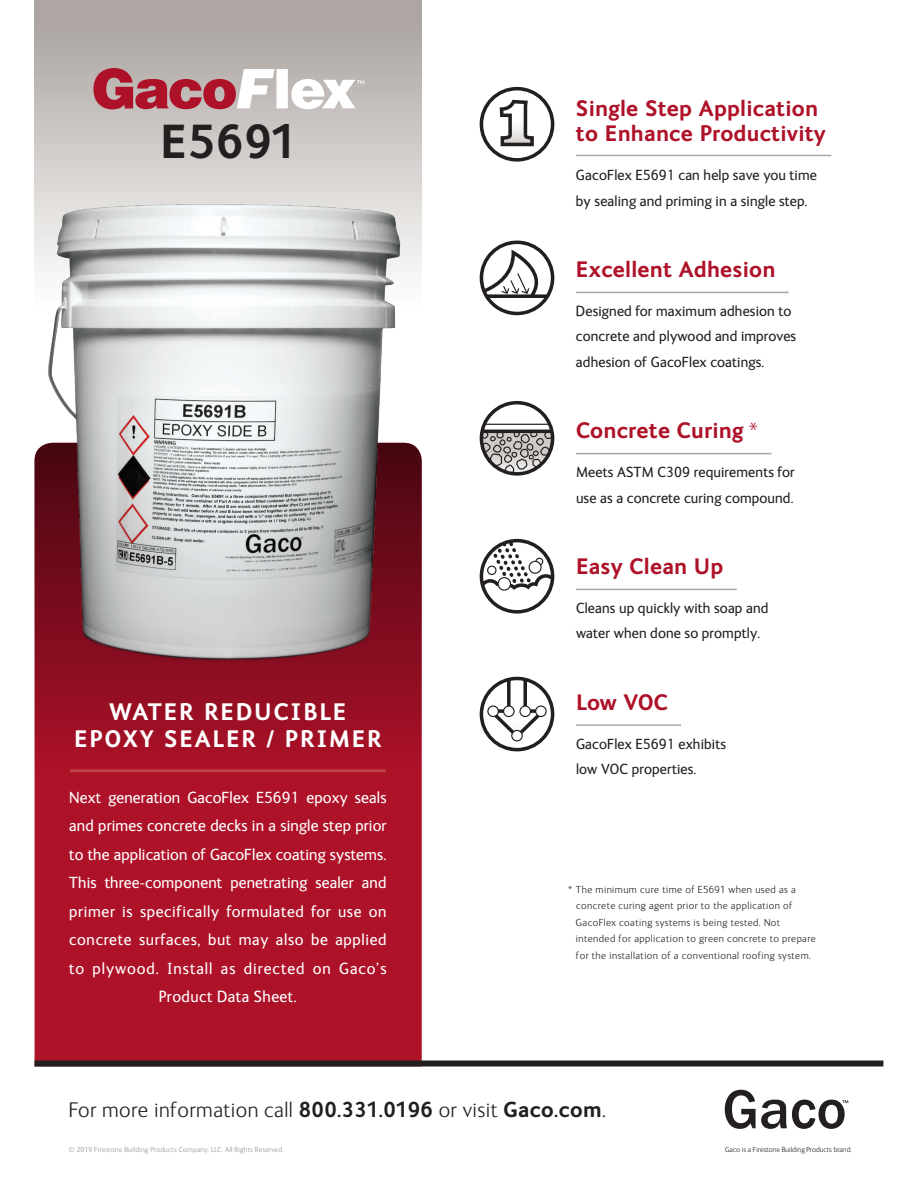
<style>
.page{position:relative;width:918px;height:1188px;background:#fff}
.page>*{position:absolute;margin:0;border:0;box-sizing:border-box;transform-origin:0 0}
.t1{font:700 48px "FS Ingrid";letter-spacing:.02em;color:#231f20}
.t2{font:700 24px/27px "FS Ingrid";letter-spacing:.08em;color:#fff;text-align:center}
.t3{font:700 22.5px/25.5px "FS Ingrid";letter-spacing:.01em;color:#ae1229}
.t4{font:300 21.75px "FS Ingrid";letter-spacing:.02em;color:#231f20}
.t5{font:16.5px/28.5px "FS Ingrid";letter-spacing:.01em;color:#fff;text-align:center}
.t6{font:15px/25.5px "FS Ingrid";letter-spacing:.01em;color:#231f20}
.t7{font:300 10.5px/16.5px "FS Ingrid";letter-spacing:.04em;color:#231f20}
.t8{font:300 7.5px "FS Ingrid";letter-spacing:.02em;color:#939598}
.t9{font:300 7.5px "FS Ingrid";color:#231f20}
.s1{font-weight:300}
.s2{font-weight:700}
</style>
<div class="page">
<svg style="left:35px;top:0;width:387px;height:181px;background:#c0bbb8"></svg>
<svg style="left:35px;top:687px;width:387px;height:373px;background:#aa1128"></svg>
<hr style="left:576px;top:155px;width:255px;height:1px;background:#ada6a3">
<hr style="left:576px;top:292px;width:213px;height:1px;background:#ada6a3">
<hr style="left:576px;top:453px;width:195px;height:1px;background:#ada6a3">
<hr style="left:576px;top:589px;width:161px;height:1px;background:#ada6a3">
<hr style="left:576px;top:724px;width:105px;height:2px;background:#ada6a3">
<hr style="left:70px;top:769px;width:316px;height:3px;background:#bc4744">
<svg style="left:480px;top:87px;width:74px;height:75px"></svg>
<svg style="left:480px;top:241px;width:74px;height:74px"></svg>
<svg style="left:480px;top:401px;width:74px;height:75px"></svg>
<svg style="left:480px;top:539px;width:74px;height:75px"></svg>
<svg style="left:480px;top:677px;width:74px;height:74px"></svg>
<div style="left:35px;top:1060px;width:848px;height:6px;background:#231f20"></div>
<svg style="left:725px;top:1090px;width:123px;height:39px"></svg>
<img style="left:34px;top:181px;width:388px;height:506px">
<svg style="left:93px;top:68px;width:271px;height:41px"></svg>
<p class="t1" style="left:160px;top:115px;width:137px">E5691</p>
<p class="t2" style="left:74px;top:699px;width:309px">WATER REDUCIBLE<br>EPOXY SEALER / PRIMER</p>
<p class="t5" style="left:69px;top:783px;width:319px">Next generation GacoFlex E5691 epoxy seals and primes concrete decks in a single step prior to the application of GacoFlex coating systems.<br>This three-component penetrating sealer and primer is specifically formulated for use on concrete surfaces, but may also be applied to plywood. Install as directed on Gaco’s Product Data Sheet.</p>
<p class="t3" style="left:576px;top:95px;width:251px">Single Step Application to Enhance Productivity</p>
<p class="t6" style="left:576px;top:163px;width:242px">GacoFlex E5691 can help save you time by sealing and priming in a single step.</p>
<p class="t3" style="left:576px;top:256px;width:201px">Excellent Adhesion</p>
<p class="t6" style="left:576px;top:298px;width:222px">Designed for maximum adhesion to concrete and plywood and improves adhesion of GacoFlex coatings.</p>
<p class="t3" style="left:576px;top:418px;width:184px">Concrete Curing <span class="s1">*</span></p>
<p class="t6" style="left:576px;top:460px;width:220px">Meets ASTM C309 requirements for use as a concrete curing compound.</p>
<p class="t3" style="left:576px;top:553px;width:149px">Easy Clean Up</p>
<p class="t6" style="left:576px;top:595px;width:194px">Cleans up quickly with soap and water when done so promptly.</p>
<p class="t3" style="left:576px;top:689px;width:93px">Low VOC</p>
<p class="t6" style="left:576px;top:731px;width:151px">GacoFlex E5691 exhibits low VOC properties.</p>
<p class="t7" style="left:568px;top:881px;width:229px">* The minimum cure time of E5691 when used as a</p>
<p class="t7" style="left:576px;top:897px;width:218px">concrete curing agent prior to the application of<br>GacoFlex coating systems is being tested. Not</p>
<p class="t7" style="left:576px;top:930px;width:241px">intended for application to green concrete to prepare for the installation of a conventional roofing system.</p>
<p class="t4" style="left:69px;top:1099px;width:539px">For more information call <span class="s2">800.331.0196</span> or visit <span class="s2">Gaco.com</span>.</p>
<p class="t8" style="left:69px;top:1146px;width:216px">© 2019 Firestone Building Products Company, LLC. All Rights Reserved.</p>
<p class="t9" style="left:725px;top:1146px;width:128px">Gaco is a Firestone Building Products brand.</p>
</div>
